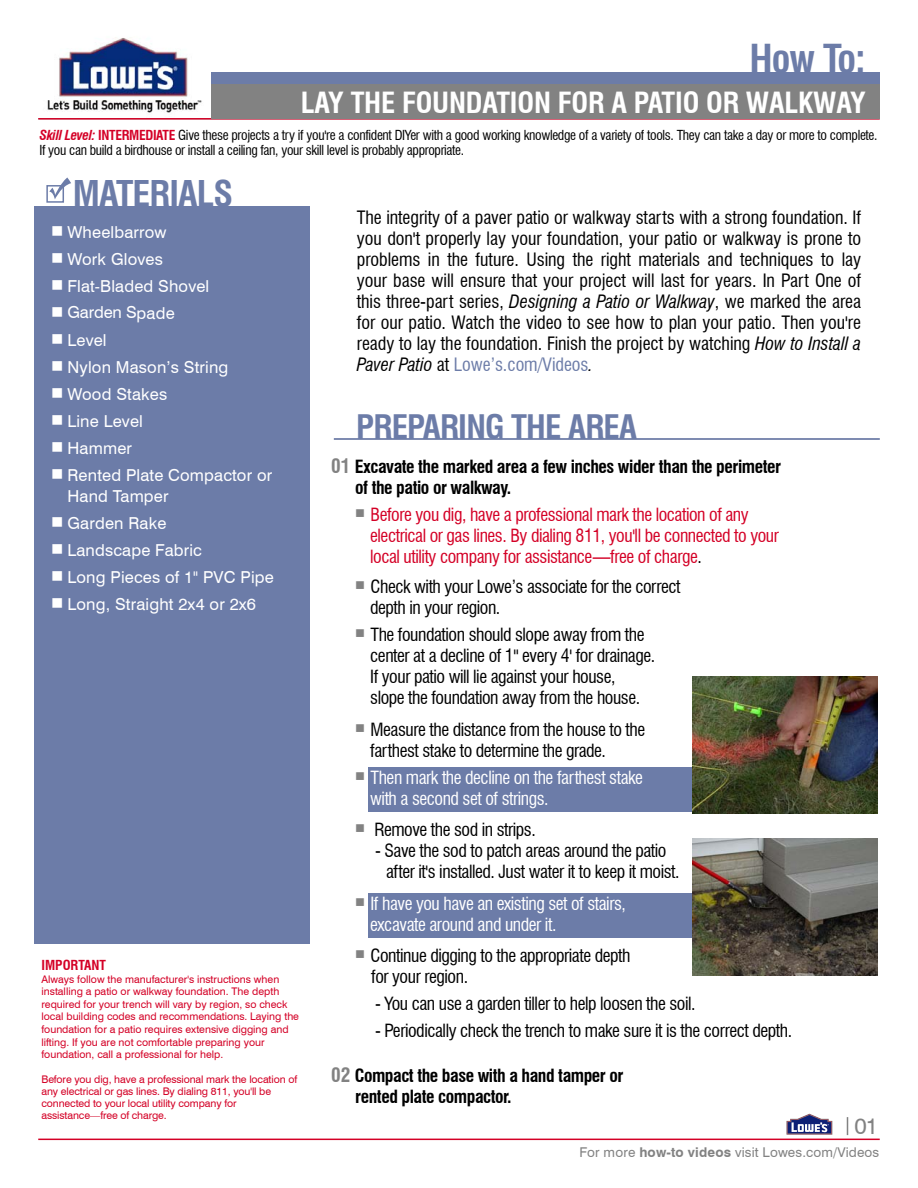
<style>
.page{position:relative;width:918px;height:1188px;background:#fff}
.page>*{position:absolute;margin:0;border:0;box-sizing:border-box;transform-origin:0 0}
.t1{font:700 condensed 39px "Swiss 721 BT";color:#6c7ca8}
.t2{font:700 condensed 36px "Swiss 721 BT";letter-spacing:-.025em;color:#6c7ca8}
.t3{font:700 condensed 33px "Swiss 721 BT";letter-spacing:-.025em;color:#6c7ca8}
.t4{font:700 condensed 28.5px "Swiss 721 BT";letter-spacing:-.005em;color:#fff}
.t5{font:22.5px "Swiss 721 BT";color:#828282}
.t6{font:condensed 18px/21px "Swiss 721 BT";letter-spacing:-.005em;color:#000;text-align:justify}
.t7{font:condensed 17.85px/21px "Swiss 721 BT";letter-spacing:-.025em;color:#000}
.t8{font:condensed 17.85px/21px "Swiss 721 BT";letter-spacing:-.025em;color:#d40026}
.t9{font:700 condensed 17.85px/21px "Swiss 721 BT";letter-spacing:-.025em;color:#000}
.t10{font:condensed 17.85px/21px "Swiss 721 BT";letter-spacing:-.025em;color:#fff}
.t11{font:16.5px/21px "Swiss 721 BT";letter-spacing:.01em;color:#fff}
.t12{font:16.5px "Swiss 721 BT";letter-spacing:-.01em;color:#fff}
.t13{font:condensed 13.5px/15px "Swiss 721 BT";letter-spacing:-.025em;color:#000}
.t14{font:13.5px "Swiss 721 BT";letter-spacing:.01em;color:#828282}
.t15{font:700 condensed 13.5px "Swiss 721 BT";color:#d40026}
.t16{font:10.5px/12.6px "Swiss 721 BT";color:#d40026}
.s1{font-weight:700;font-style:italic;color:#d40026}
.s2{font-weight:700;color:#d40026}
.s3{font-style:italic}
.s4{color:#6c7ca8}
.s5{font-size:19.2px;color:#828282}
.s6{color:#000}
.s7{font-weight:700}
</style>
<div class="page">
<img style="left:47px;top:37px;width:155px;height:76px">
<div style="left:212px;top:72px;width:668px;height:28px;background:#6c7ca8"></div>
<hr style="left:38px;top:118px;width:842px;height:2px;background:#d40026">
<div style="left:212px;top:84px;width:668px;height:34px;background:#828282"></div>
<div style="left:34px;top:207px;width:276px;height:737px;background:#6c7ca8"></div>
<div style="left:46px;top:185px;width:18px;height:18px;border:2px solid #6c7ca8"></div>
<svg style="left:49px;top:177px;width:22px;height:22px"></svg>
<svg style="left:847px;top:1117px;width:1px;height:18px"></svg>
<hr style="left:38px;top:1139px;width:842px;height:1px;background:#d40026">
<svg style="left:786px;top:1114px;width:46px;height:21px"></svg>
<div style="left:368px;top:767px;width:387px;height:45px;background:#6c7ca8"></div>
<img style="left:693px;top:676px;width:184px;height:138px">
<div style="left:368px;top:894px;width:387px;height:44px;background:#6c7ca8"></div>
<img style="left:693px;top:838px;width:184px;height:138px">
<hr style="left:334px;top:438px;width:546px;height:2px;background:#6c7ca8">
<h1 class="t1" style="left:750px;top:36px;width:118px">How To:</h1>
<h3 class="t4" style="left:301px;top:86px;width:567px">LAY THE FOUNDATION FOR A PATIO OR WALKWAY</h3>
<p class="t13" style="left:39px;top:128px;width:840px"><span class="s1">Skill Level:</span> <span class="s2">INTERMEDIATE</span> Give these projects a try if you're a confident DIYer with a good working knowledge of a variety of tools. They can take a day or more to complete.<br>If you can build a birdhouse or install a ceiling fan, your skill level is probably appropriate.</p>
<h2 class="t2" style="left:73px;top:173px;width:162px">MATERIALS</h2>
<p class="t11" style="left:51px;top:222px;width:117px">■ Wheelbarrow</p>
<p class="t11" style="left:51px;top:249px;width:113px">■ Work Gloves</p>
<p class="t11" style="left:51px;top:276px;width:160px">■ Flat-Bladed Shovel</p>
<p class="t12" style="left:51px;top:302px;width:125px">■ Garden Spade</p>
<p class="t11" style="left:51px;top:330px;width:57px">■ Level</p>
<p class="t11" style="left:51px;top:357px;width:179px">■ Nylon Mason’s String</p>
<p class="t11" style="left:51px;top:384px;width:118px">■ Wood Stakes</p>
<p class="t11" style="left:51px;top:411px;width:93px">■ Line Level</p>
<p class="t11" style="left:51px;top:438px;width:83px">■ Hammer</p>
<p class="t11" style="left:68px;top:465px;width:206px;text-indent:-16px">■ Rented Plate Compactor or<br>Hand Tamper</p>
<p class="t11" style="left:51px;top:513px;width:117px">■ Garden Rake</p>
<p class="t11" style="left:51px;top:540px;width:152px">■ Landscape Fabric</p>
<p class="t11" style="left:51px;top:567px;width:224px">■ Long Pieces of 1" PVC Pipe</p>
<p class="t11" style="left:51px;top:594px;width:207px">■ Long, Straight 2x4 or 2x6</p>
<p class="t15" style="left:41px;top:957px;width:66px">IMPORTANT</p>
<p class="t16" style="left:41px;top:973px;width:259px">Always follow the manufacturer's instructions when installing a patio or walkway foundation. The depth required for your trench will vary by region, so check local building codes and recommendations. Laying the foundation for a patio requires extensive digging and lifting. If you are not comfortable preparing your foundation, call a professional for help.</p>
<p class="t16" style="left:41px;top:1073px;width:257px;line-height:12px">Before you dig, have a professional mark the location of any electrical or gas lines. By dialing 811, you'll be connected to your local utility company for assistance—free of charge.</p>
<p class="t6" style="left:357px;top:207px;width:506px">The integrity of a paver patio or walkway starts with a strong foundation. If you don't properly lay your foundation, your patio or walkway is prone to problems in the future. Using the right materials and techniques to lay your base will ensure that your project will last for years. In Part One of this three-part series, <span class="s3">Designing a Patio or Walkway</span>, we marked the area for our patio. Watch the video to see how to plan your patio. Then you're ready to lay the foundation. Finish the project by watching <span class="s3">How to Install a Paver Patio</span> at <span class="s4">Lowe’s.com/Videos</span><span class="s3">.</span></p>
<h3 class="t3" style="left:356px;top:407px;width:282px">PREPARING THE AREA</h3>
<p class="t9" style="left:355px;top:456px;width:428px;text-indent:-24px"><span class="s5">01</span> Excavate the marked area a few inches wider than the perimeter of the patio or walkway.</p>
<p class="t8" style="left:370px;top:504px;width:410px;text-indent:-15px"><sup>■</sup> Before you dig, have a professional mark the location of any electrical or gas lines. By dialing 811, you'll be connected to your local utility company for assistance—free of charge<span class="s6">.</span></p>
<p class="t7" style="left:370px;top:576px;width:312px;text-indent:-15px"><sup>■</sup> Check with your Lowe’s associate for the correct depth in your region.</p>
<p class="t7" style="left:370px;top:624px;width:287px;text-indent:-15px"><sup>■</sup> The foundation should slope away from the center at a decline of 1" every 4' for drainage.<br>If your patio will lie against your house,<br>slope the foundation away from the house.</p>
<p class="t7" style="left:370px;top:719px;width:277px;text-indent:-15px"><sup>■</sup> Measure the distance from the house to the farthest stake to determine the grade.</p>
<p class="t10" style="left:370px;top:767px;width:274px;text-indent:-15px"><sup>■</sup> Then mark the decline on the farthest stake with a second set of strings.</p>
<p class="t7" style="left:355px;top:819px;width:182px"><sup>■</sup> Remove the sod in strips.</p>
<p class="t7" style="left:386px;top:840px;width:295px;text-indent:-11px">- Save the sod to patch areas around the patio after it's installed. Just water it to keep it moist.</p>
<p class="t10" style="left:370px;top:893px;width:257px;text-indent:-15px"><sup>■</sup> If have you have an existing set of stairs, excavate around and under it.</p>
<p class="t7" style="left:371px;top:945px;width:261px;text-indent:-16px"><sup>■</sup> Continue digging to the appropriate depth for your region.</p>
<p class="t7" style="left:375px;top:993px;width:322px">- You can use a garden tiller to help loosen the soil.</p>
<p class="t7" style="left:375px;top:1020px;width:419px">- Periodically check the trench to make sure it is the correct depth.</p>
<p class="t9" style="left:355px;top:1065px;width:270px;text-indent:-24px"><span class="s5">02</span> Compact the base with a hand tamper or rented plate compactor.</p>
<p class="t5" style="left:855px;top:1113px;width:25px">01</p>
<p class="t14" style="left:579px;top:1143px;width:301px">For more <span class="s7">how-to videos</span> visit Lowes.com/Videos</p>
</div>
